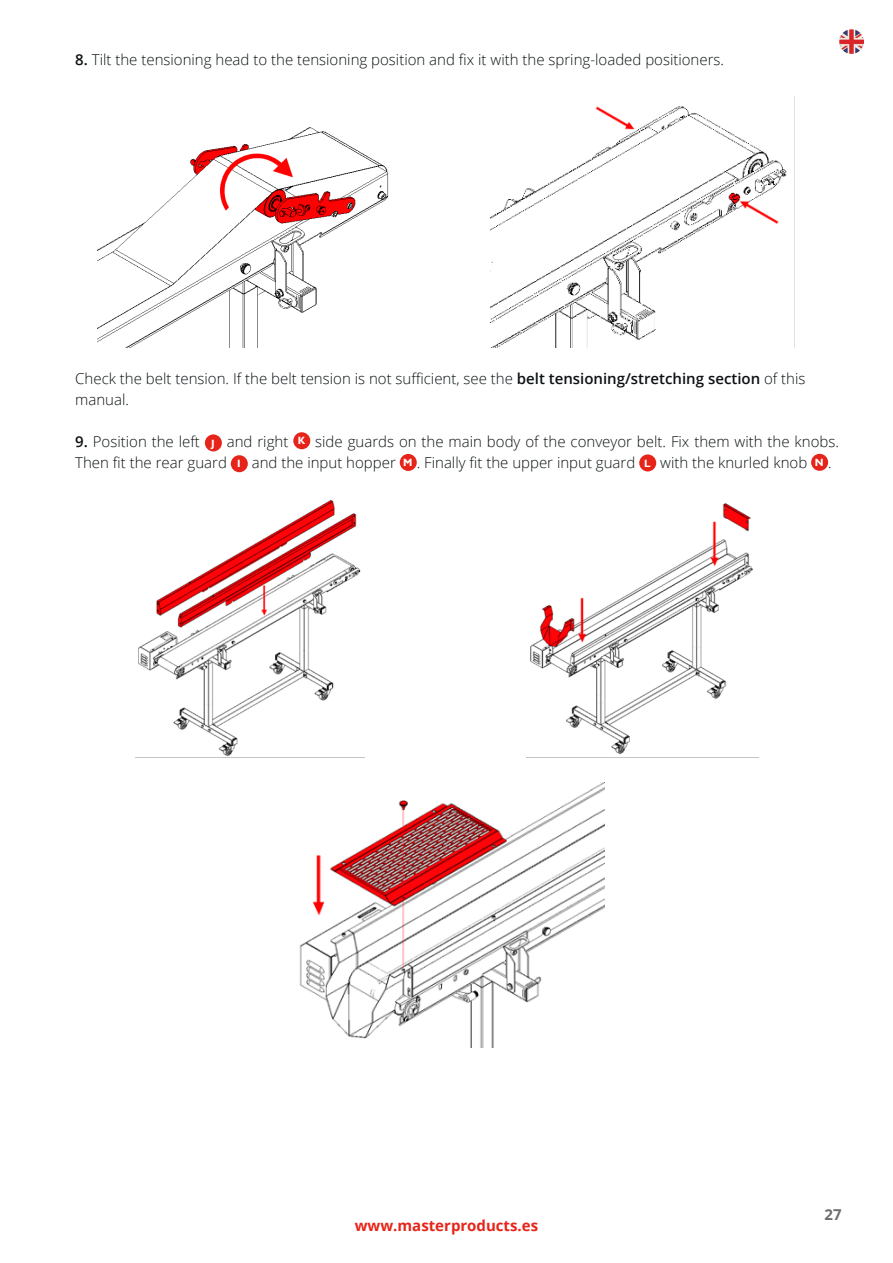
<style>
.page{position:relative;width:893px;height:1263px;background:#fff}
.page>*{position:absolute;margin:0;border:0;box-sizing:border-box;transform-origin:0 0}
.t1{font:300 15px/21px "Open Sans";color:#0d1214}
.t2{font:700 15px "Open Sans";color:#e72419}
.t3{font:700 15px "Open Sans";color:#6c6d70}
.t4{font:700 10.5px "Gill Sans";color:#fff}
.s1{font-weight:600}
</style>
<div class="page">
<img style="left:840px;top:30px;width:24px;height:24px">
<img style="left:97px;top:127px;width:292px;height:220px">
<img style="left:491px;top:97px;width:304px;height:250px">
<div style="left:205px;top:434px;width:17px;height:17px;background:#e72419;border-radius:50%"></div>
<div style="left:293px;top:432px;width:17px;height:17px;background:#e72419;border-radius:50%"></div>
<div style="left:231px;top:455px;width:17px;height:17px;background:#e72419;border-radius:50%"></div>
<div style="left:400px;top:454px;width:17px;height:17px;background:#e72419;border-radius:50%"></div>
<div style="left:639px;top:454px;width:17px;height:17px;background:#e72419;border-radius:50%"></div>
<div style="left:811px;top:454px;width:17px;height:17px;background:#e72419;border-radius:50%"></div>
<img style="left:138px;top:499px;width:223px;height:257px">
<img style="left:530px;top:503px;width:223px;height:252px">
<img style="left:299px;top:782px;width:305px;height:265px">
<p class="t1" style="left:75px;top:49px;width:650px"><span class="s1">8.</span> Tilt the tensioning head to the tensioning position and fix it with the spring-loaded positioners.</p>
<p class="t1" style="left:75px;top:368px;width:732px">Check the belt tension. If the belt tension is not sufficient, see the <span class="s1">belt tensioning/stretching section</span> of this manual.</p>
<p class="t1" style="left:75px;top:431px;width:126px"><span class="s1">9.</span> Position the left</p>
<p class="t4" style="left:211px;top:437px;width:5px">J</p>
<p class="t1" style="left:227px;top:431px;width:63px">and right</p>
<p class="t4" style="left:298px;top:434px;width:9px">K</p>
<p class="t1" style="left:315px;top:431px;width:525px">side guards on the main body of the conveyor belt. Fix them with the knobs.</p>
<p class="t1" style="left:75px;top:452px;width:153px">Then fit the rear guard</p>
<p class="t4" style="left:237px;top:457px;width:5px">I</p>
<p class="t1" style="left:252px;top:452px;width:146px">and the input hopper</p>
<p class="t4" style="left:403px;top:456px;width:11px">M</p>
<p class="t1" style="left:417px;top:452px;width:220px">. Finally fit the upper input guard</p>
<p class="t4" style="left:644px;top:457px;width:8px">L</p>
<p class="t1" style="left:660px;top:452px;width:149px">with the knurled knob</p>
<p class="t4" style="left:815px;top:456px;width:10px">N</p>
<p class="t1" style="left:828px;top:452px;width:5px">.</p>
<p class="t2" style="left:355px;top:1215px;width:185px">www.masterproducts.es</p>
<p class="t3" style="left:824px;top:1204px;width:19px">27</p>
</div>
